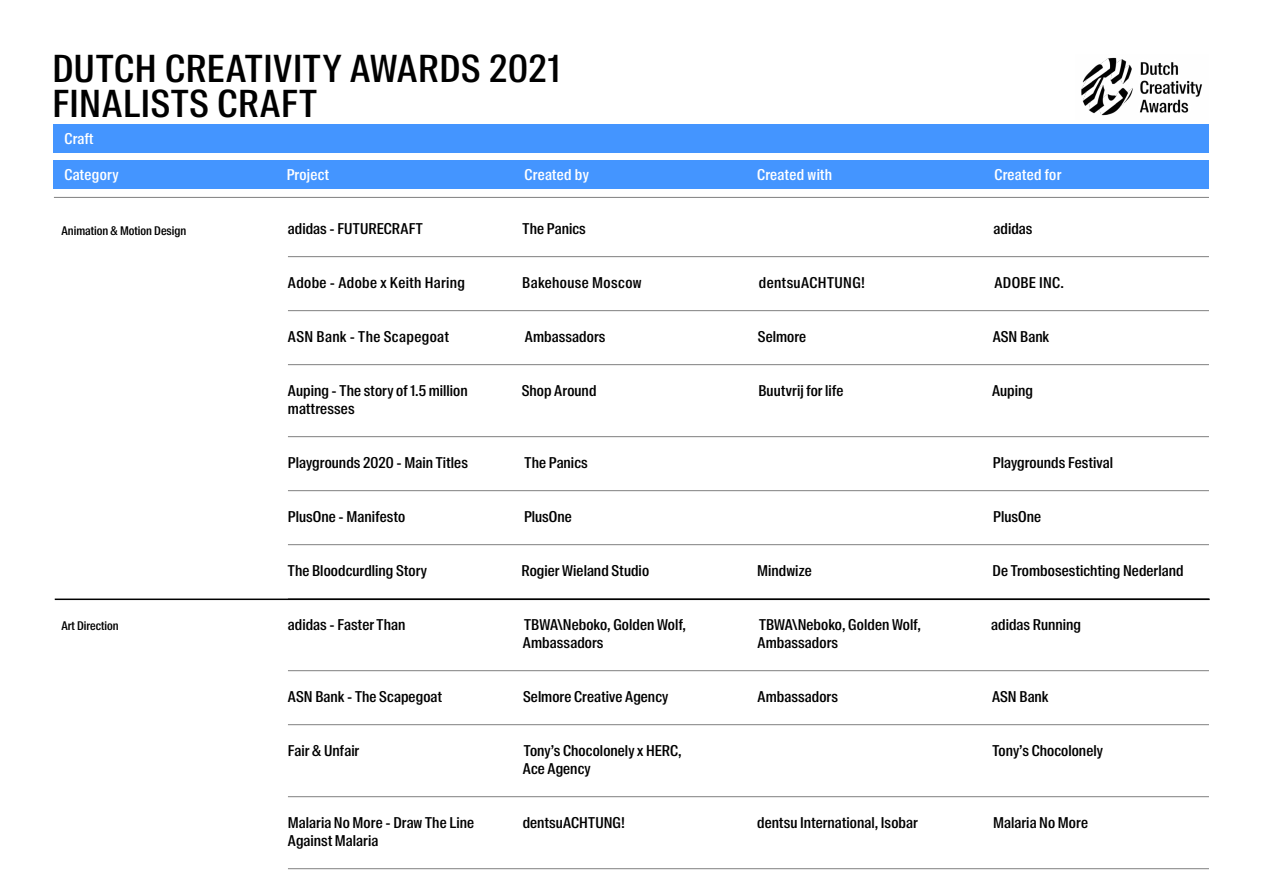
<style>
.page{position:relative;width:1263px;height:893px;background:#fff}
.page>*{position:absolute;margin:0;border:0;box-sizing:border-box;transform-origin:0 0}
.t1{font:500 37.5px/34.5px "Suisse Intl Condensed";letter-spacing:.025em;color:#000}
.t2{font:500 15px "Suisse Intl Condensed";letter-spacing:.005em;color:#000}
.t3{font:500 15px "Suisse Intl Condensed";letter-spacing:.025em;color:#000}
.t4{font:500 15px "Suisse Intl Condensed";letter-spacing:.02em;color:#fff}
.t5{font:500 15px "Suisse Intl Condensed";letter-spacing:.03em;color:#000}
.t6{font:500 12px "Suisse Intl Condensed";color:#000}
</style>
<div class="page">
<div style="left:54px;top:125px;width:1155px;height:28px;background:#4495ff"></div>
<div style="left:54px;top:161px;width:1155px;height:28px;background:#4495ff"></div>
<hr style="left:54px;top:197px;width:1155px;height:1px;background:#808080">
<hr style="left:288px;top:256px;width:921px;height:1px;background:#808080">
<hr style="left:288px;top:310px;width:921px;height:1px;background:#808080">
<hr style="left:288px;top:364px;width:921px;height:1px;background:#808080">
<hr style="left:288px;top:436px;width:921px;height:1px;background:#808080">
<hr style="left:288px;top:490px;width:921px;height:1px;background:#808080">
<hr style="left:288px;top:544px;width:921px;height:1px;background:#808080">
<hr style="left:288px;top:598px;width:921px;height:1px;background:#808080">
<hr style="left:288px;top:670px;width:921px;height:1px;background:#808080">
<hr style="left:288px;top:724px;width:921px;height:1px;background:#808080">
<hr style="left:288px;top:796px;width:921px;height:1px;background:#808080">
<hr style="left:288px;top:868px;width:921px;height:1px;background:#808080">
<img style="left:1081px;top:57px;width:122px;height:59px">
<hr style="left:55px;top:599px;width:1155px;height:1px;background:#000">
<h1 class="t1" style="left:52px;top:52px;width:509px">DUTCH CREATIVITY AWARDS 2021<br>FINALISTS CRAFT</h1>
<p class="t4" style="left:64px;top:130px;width:31px">Craft</p>
<p class="t4" style="left:64px;top:166px;width:56px">Category</p>
<p class="t4" style="left:287px;top:166px;width:44px">Project</p>
<p class="t4" style="left:524px;top:166px;width:66px">Created by</p>
<p class="t4" style="left:757px;top:166px;width:76px">Created with</p>
<p class="t4" style="left:994px;top:166px;width:68px">Created for</p>
<p class="t6" style="left:61px;top:224px;width:126px">Animation &amp; Motion Design</p>
<p class="t6" style="left:61px;top:619px;width:59px">Art Direction</p>
<p class="t2" style="left:288px;top:220px;width:136px">adidas - FUTURECRAFT</p>
<p class="t2" style="left:523px;top:220px;width:65px">The Panics</p>
<p class="t2" style="left:994px;top:220px;width:40px">adidas</p>
<p class="t3" style="left:288px;top:274px;width:179px">Adobe - Adobe x Keith Haring</p>
<p class="t3" style="left:522px;top:274px;width:121px">Bakehouse Moscow</p>
<p class="t3" style="left:759px;top:274px;width:108px">dentsuACHTUNG!</p>
<p class="t2" style="left:994px;top:274px;width:71px">ADOBE INC.</p>
<p class="t5" style="left:288px;top:328px;width:162px">ASN Bank - The Scapegoat</p>
<p class="t2" style="left:525px;top:328px;width:82px">Ambassadors</p>
<p class="t2" style="left:758px;top:328px;width:50px">Selmore</p>
<p class="t2" style="left:993px;top:328px;width:58px">ASN Bank</p>
<p class="t2" style="left:288px;top:382px;width:181px">Auping - The story of 1.5 million</p>
<p class="t2" style="left:522px;top:382px;width:76px">Shop Around</p>
<p class="t2" style="left:758px;top:382px;width:86px">Buutvrij for life</p>
<p class="t2" style="left:992px;top:382px;width:42px">Auping</p>
<p class="t2" style="left:288px;top:400px;width:68px">mattresses</p>
<p class="t2" style="left:288px;top:454px;width:181px">Playgrounds 2020 - Main Titles</p>
<p class="t2" style="left:525px;top:454px;width:65px">The Panics</p>
<p class="t2" style="left:993px;top:454px;width:122px">Playgrounds Festival</p>
<p class="t2" style="left:288px;top:508px;width:119px">PlusOne - Manifesto</p>
<p class="t2" style="left:524px;top:508px;width:49px">PlusOne</p>
<p class="t2" style="left:993px;top:508px;width:49px">PlusOne</p>
<p class="t2" style="left:288px;top:562px;width:141px">The Bloodcurdling Story</p>
<p class="t2" style="left:521px;top:562px;width:129px">Rogier Wieland Studio</p>
<p class="t2" style="left:757px;top:562px;width:56px">Mindwize</p>
<p class="t2" style="left:992px;top:562px;width:192px">De Trombosestichting Nederland</p>
<p class="t2" style="left:288px;top:616px;width:119px">adidas - Faster Than</p>
<p class="t2" style="left:524px;top:616px;width:163px">TBWA\Neboko, Golden Wolf,</p>
<p class="t2" style="left:759px;top:616px;width:163px">TBWA\Neboko, Golden Wolf,</p>
<p class="t2" style="left:991px;top:616px;width:91px">adidas Running</p>
<p class="t2" style="left:523px;top:634px;width:82px">Ambassadors</p>
<p class="t2" style="left:757px;top:634px;width:82px">Ambassadors</p>
<p class="t2" style="left:288px;top:688px;width:156px">ASN Bank - The Scapegoat</p>
<p class="t2" style="left:523px;top:688px;width:147px">Selmore Creative Agency</p>
<p class="t2" style="left:757px;top:688px;width:82px">Ambassadors</p>
<p class="t2" style="left:992px;top:688px;width:58px">ASN Bank</p>
<p class="t2" style="left:288px;top:742px;width:73px">Fair &amp; Unfair</p>
<p class="t2" style="left:524px;top:742px;width:159px">Tony’s Chocolonely x HERC,</p>
<p class="t2" style="left:992px;top:742px;width:112px">Tony’s Chocolonely</p>
<p class="t2" style="left:523px;top:760px;width:69px">Ace Agency</p>
<p class="t2" style="left:288px;top:814px;width:188px">Malaria No More - Draw The Line</p>
<p class="t2" style="left:523px;top:814px;width:104px">dentsuACHTUNG!</p>
<p class="t2" style="left:757px;top:814px;width:162px">dentsu International, Isobar</p>
<p class="t2" style="left:993px;top:814px;width:96px">Malaria No More</p>
<p class="t2" style="left:288px;top:832px;width:92px">Against Malaria</p>
</div>
